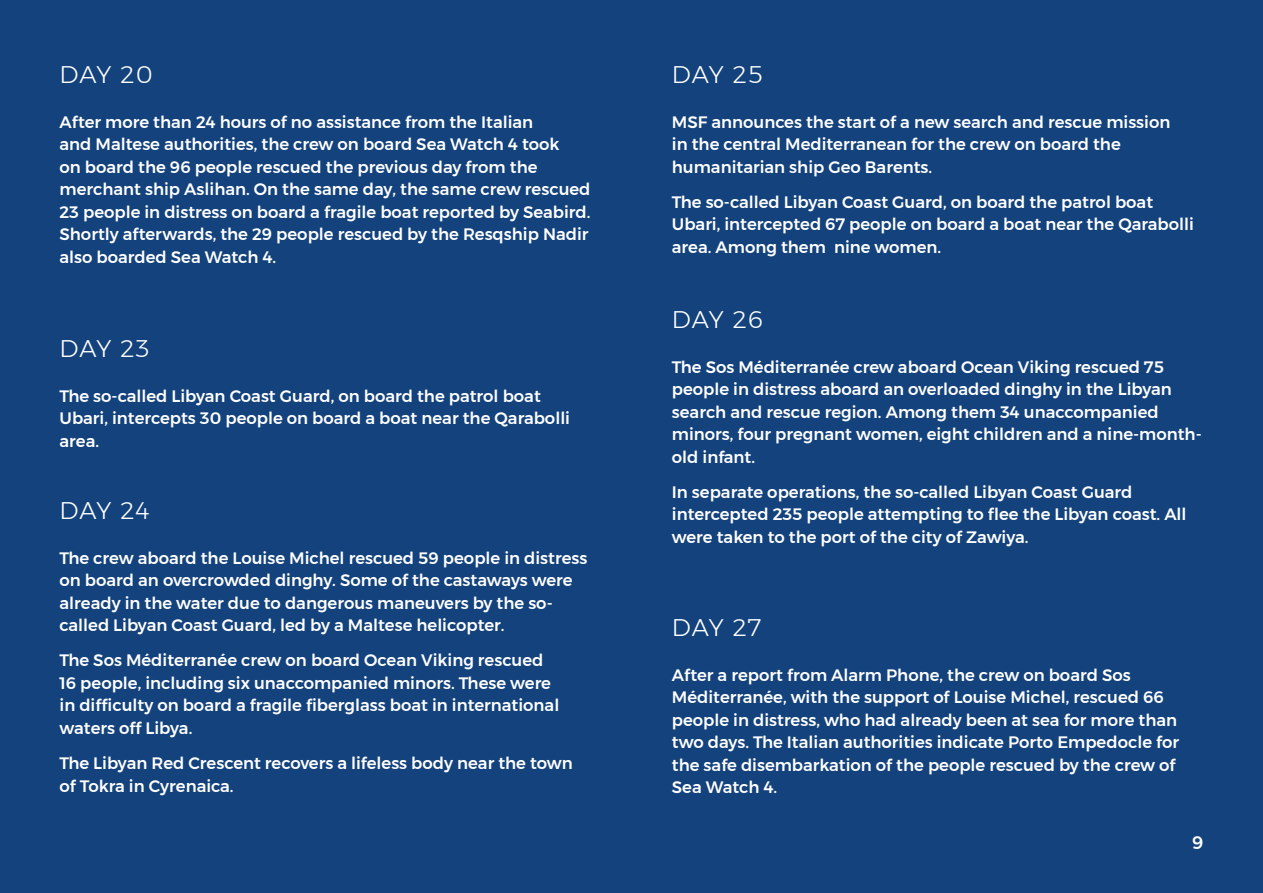
<style>
.page{position:relative;width:1263px;height:893px;background:#13427d}
.page>*{position:absolute;margin:0;border:0;box-sizing:border-box;transform-origin:0 0}
.t1{font:300 24px "Montserrat";letter-spacing:.035em;color:#fff}
.t2{font:500 18px "Montserrat";color:#fff}
.t3{font:500 16.5px/22.5px "Montserrat";color:#fff}
</style>
<div class="page">
<h1 class="t1" style="left:60px;top:56px;width:94px">DAY 20</h1>
<p class="t3" style="left:60px;top:110px;width:532px">After more than 24 hours of no assistance from the Italian<br>and Maltese authorities, the crew on board Sea Watch 4 took<br>on board the 96 people rescued the previous day from the merchant ship Aslihan. On the same day, the same crew rescued 23 people in distress on board a fragile boat reported by Seabird.<br>Shortly afterwards, the 29 people rescued by the Resqship Nadir also boarded Sea Watch 4.</p>
<h1 class="t1" style="left:60px;top:330px;width:91px">DAY 23</h1>
<p class="t3" style="left:60px;top:385px;width:512px">The so-called Libyan Coast Guard, on board the patrol boat<br>Ubari, intercepts 30 people on board a boat near the Qarabolli area.</p>
<h1 class="t1" style="left:60px;top:492px;width:91px">DAY 24</h1>
<p class="t3" style="left:60px;top:546px;width:529px">The crew aboard the Louise Michel rescued 59 people in distress on board an overcrowded dinghy. Some of the castaways were already in the water due to dangerous maneuvers by the so&shy;called Libyan Coast Guard, led by a Maltese helicopter.</p>
<p class="t3" style="left:60px;top:649px;width:501px">The Sos Méditerranée crew on board Ocean Viking rescued 16 people, including six unaccompanied minors. These were in difficulty on board a fragile fiberglass boat in international waters off Libya.</p>
<p class="t3" style="left:60px;top:752px;width:515px">The Libyan Red Crescent recovers a lifeless body near the town of Tokra in Cyrenaica.</p>
<h1 class="t1" style="left:672px;top:56px;width:92px">DAY 25</h1>
<p class="t3" style="left:672px;top:110px;width:500px">MSF announces the start of a new search and rescue mission in the central Mediterranean for the crew on board the humanitarian ship Geo Barents.</p>
<p class="t3" style="left:672px;top:191px;width:524px">The so-called Libyan Coast Guard, on board the patrol boat<br>Ubari, intercepted 67 people on board a boat near the Qarabolli area. Among them nine women.</p>
<h1 class="t1" style="left:672px;top:301px;width:93px">DAY 26</h1>
<p class="t3" style="left:672px;top:355px;width:531px">The Sos Méditerranée crew aboard Ocean Viking rescued 75 people in distress aboard an overloaded dinghy in the Libyan search and rescue region. Among them 34 unaccompanied minors, four pregnant women, eight children and a nine-month&shy;old infant.</p>
<p class="t3" style="left:672px;top:481px;width:516px">In separate operations, the so-called Libyan Coast Guard intercepted 235 people attempting to flee the Libyan coast. All were taken to the port of the city of Zawiya.</p>
<h1 class="t1" style="left:672px;top:610px;width:91px">DAY 27</h1>
<p class="t3" style="left:672px;top:664px;width:509px">After a report from Alarm Phone, the crew on board Sos Méditerranée, with the support of Louise Michel, rescued 66 people in distress, who had already been at sea for more than two days. The Italian authorities indicate Porto Empedocle for the safe disembarkation of the people rescued by the crew of Sea Watch 4.</p>
<p class="t2" style="left:1192px;top:828px;width:13px">9</p>
</div>
